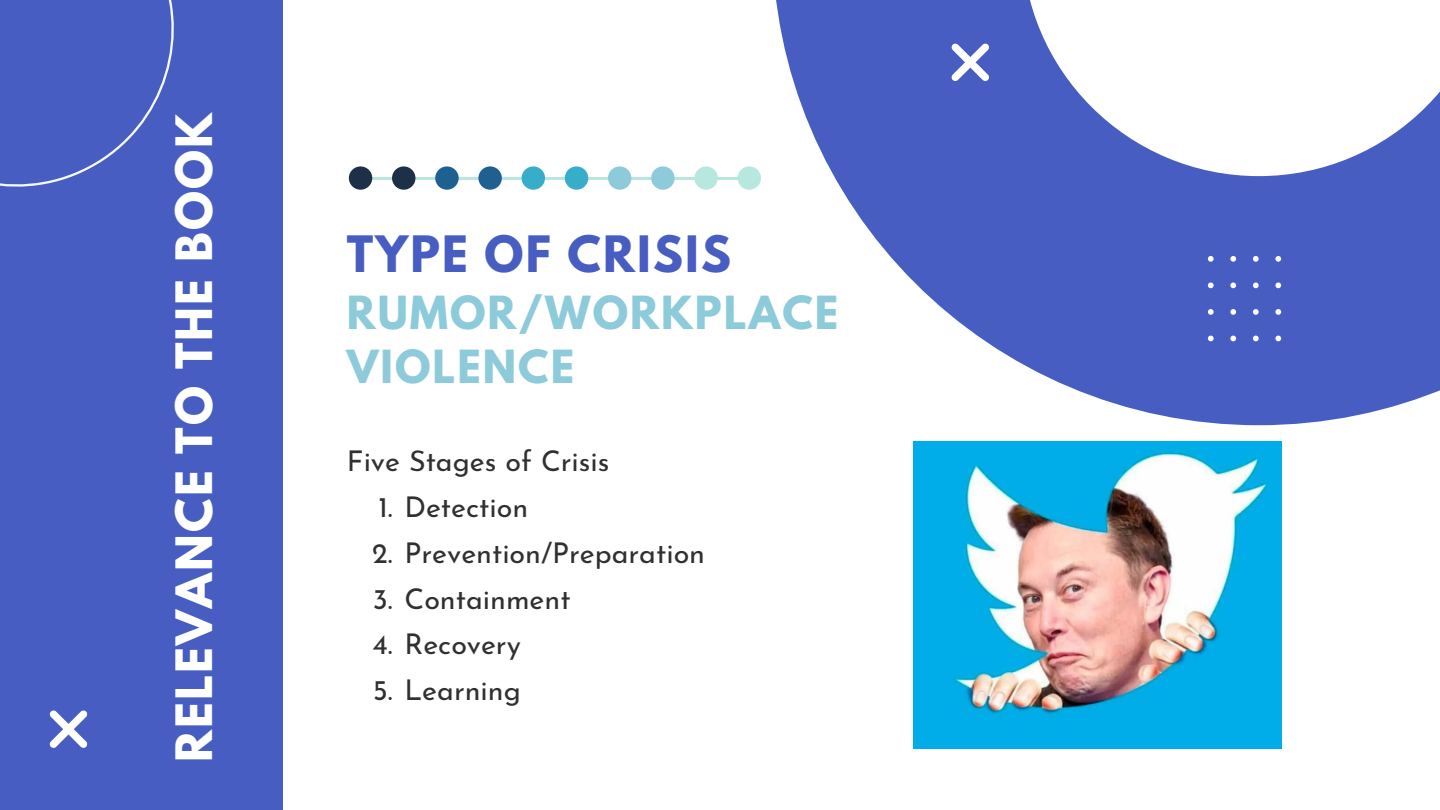
<style>
.page{position:relative;width:1440px;height:810px;background:#fff}
.page>*{position:absolute;margin:0;border:0;box-sizing:border-box;transform-origin:0 0}
.t1{font:700 44.4px "League Spartan";letter-spacing:.05em;color:#fff}
.t2{font:700 44.4px "League Spartan";letter-spacing:.05em;color:#475dc1}
.t3{font:700 40.4px "League Spartan";letter-spacing:.05em;color:#8dcbda}
.t4{font:28.6px "Josefin Sans";color:#303030}
</style>
<div class="page">
<svg style="left:776px;top:0;width:664px;height:425px;fill:#475dc1"></svg>
<hr style="left:361px;top:177px;width:388px;height:2px;background:#b8e7df">
<div style="left:349px;top:166px;width:23px;height:24px;background:#1e3048;border-radius:50%"></div>
<div style="left:392px;top:166px;width:23px;height:24px;background:#1e3048;border-radius:50%"></div>
<div style="left:435px;top:166px;width:24px;height:24px;background:#1e6090;border-radius:50%"></div>
<div style="left:478px;top:166px;width:24px;height:24px;background:#1e6090;border-radius:50%"></div>
<div style="left:522px;top:166px;width:23px;height:24px;background:#36aec9;border-radius:50%"></div>
<div style="left:565px;top:166px;width:23px;height:24px;background:#36aec9;border-radius:50%"></div>
<div style="left:608px;top:166px;width:23px;height:24px;background:#8dcbda;border-radius:50%"></div>
<div style="left:651px;top:166px;width:24px;height:24px;background:#8dcbda;border-radius:50%"></div>
<div style="left:694px;top:166px;width:24px;height:24px;background:#b8e7df;border-radius:50%"></div>
<div style="left:738px;top:166px;width:23px;height:24px;background:#b8e7df;border-radius:50%"></div>
<div style="left:0;top:0;width:283px;height:810px;background:#475dc1"></div>
<svg style="left:1208px;top:256px;width:73px;height:85px;background:#5367c5"></svg>
<svg style="left:0;top:0;width:174px;height:187px"></svg>
<svg style="left:951px;top:43px;width:38px;height:38px"></svg>
<svg style="left:49px;top:710px;width:39px;height:38px"></svg>
<img style="left:914px;top:441px;width:367px;height:307px">
<p class="t1" style="left:172px;top:762px;width:652px;rotate:-90deg">RELEVANCE TO THE BOOK</p>
<p class="t2" style="left:347px;top:232px;width:386px">TYPE OF CRISIS</p>
<p class="t3" style="left:347px;top:292px;width:493px">RUMOR/WORKPLACE</p>
<p class="t3" style="left:347px;top:346px;width:229px">VIOLENCE</p>
<p class="t4" style="left:347px;top:450px;width:264px">Five Stages of Crisis</p>
<p class="t4" style="left:378px;top:496px;width:151px">1. Detection</p>
<p class="t4" style="left:372px;top:542px;width:334px">2. Prevention/Preparation</p>
<p class="t4" style="left:373px;top:587px;width:199px">3. Containment</p>
<p class="t4" style="left:372px;top:633px;width:150px">4. Recovery</p>
<p class="t4" style="left:373px;top:679px;width:150px">5. Learning</p>
</div>
